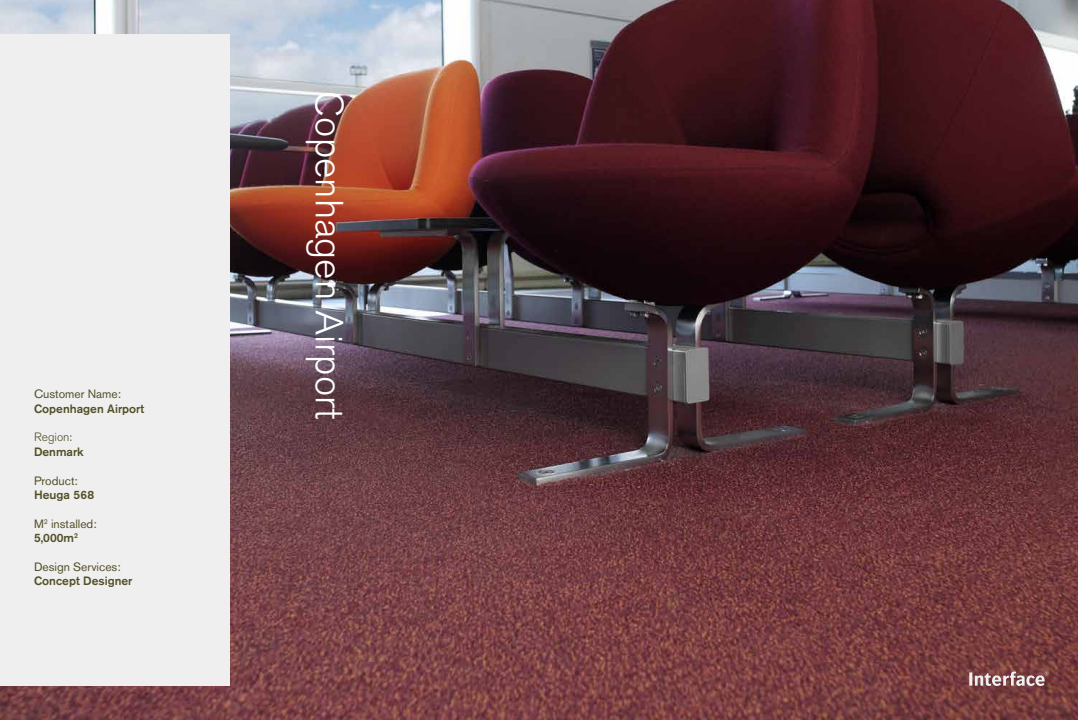
<style>
.page{position:relative;width:1078px;height:720px;background:#fff}
.page>*{position:absolute;margin:0;border:0;box-sizing:border-box;transform-origin:0 0}
.t1{font:300 38.9px "Akzidenz Grotesk Pro";color:#fff}
.t2{font:12px/14.4px "Akzidenz Grotesk Pro";color:#524f26}
.t3{font:500 12px "Akzidenz Grotesk Pro";color:#524f26}
.t4{font:300 12px "Akzidenz Grotesk Pro";color:#524f26}
.s1{font-weight:500}
</style>
<div class="page">
<img style="left:0;top:0;width:1077px;height:720px">
<div style="left:0;top:34px;width:229px;height:652px;background:#efeff0"></div>
<svg style="left:969px;top:672px;width:79px;height:14px"></svg>
<p class="t2" style="left:34px;top:387px;width:88px">Customer Name:</p>
<p class="t3" style="left:34px;top:401px;width:112px">Copenhagen Airport</p>
<p class="t4" style="left:34px;top:429px;width:40px">Region:</p>
<p class="t3" style="left:34px;top:444px;width:51px">Denmark</p>
<p class="t2" style="left:34px;top:473px;width:45px">Product:</p>
<p class="t3" style="left:34px;top:487px;width:62px">Heuga 568</p>
<p class="t2" style="left:34px;top:516px;width:64px">M<sup>2</sup> installed:<br><span class="s1">5,000m</span><sup>2</sup></p>
<p class="t2" style="left:34px;top:560px;width:88px">Design Services:</p>
<p class="t3" style="left:34px;top:573px;width:100px">Concept Designer</p>
<h1 class="t1" style="left:354px;top:91px;width:330px;rotate:90deg">Copenhagen Airport</h1>
</div>
